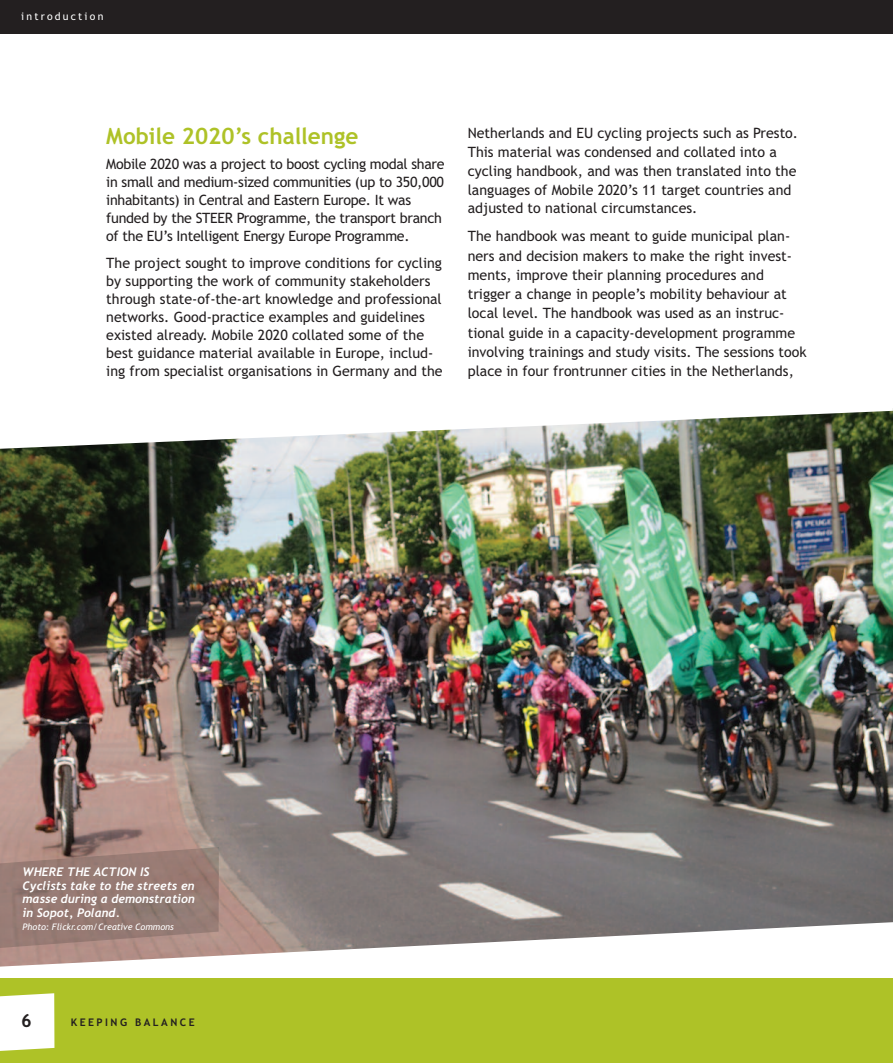
<style>
.page{position:relative;width:893px;height:1063px;background:#fff}
.page>*{position:absolute;margin:0;border:0;box-sizing:border-box;transform-origin:0 0}
.t1{font:700 22.5px "Trebuchet MS";color:#aec227}
.t2{font:700 18px "Trebuchet MS";color:#231f20}
.t3{font:14.25px/19.4px "Trebuchet MS";color:#231f20}
.t4{font:14.25px/18.1px "Trebuchet MS";letter-spacing:-.02em;color:#231f20}
.t5{font:italic 700 12px/13.5px "Trebuchet";color:#fff}
.t6{font:700 10.5px "Trebuchet MS";letter-spacing:.235em;color:#231f20}
.t7{font:10.5px "Trebuchet MS";letter-spacing:.21em;color:#fff}
.t8{font:italic 9px "Trebuchet MS";color:#fff}
</style>
<div class="page">
<img style="left:0;top:450px;width:893px;height:472px">
<svg style="left:0;top:922px;width:893px;height:45px"></svg>
<div style="left:0;top:0;width:893px;height:34px;background:#231f20"></div>
<div style="left:0;top:978px;width:893px;height:85px;background:#aec227"></div>
<svg style="left:0;top:993px;width:54px;height:58px;background:#fafbf2"></svg>
<svg style="left:0;top:408px;width:893px;height:42px"></svg>
<img style="left:0;top:847px;width:219px;height:102px">
<p class="t7" style="left:21px;top:11px;width:84px">introduction</p>
<h1 class="t1" style="left:106px;top:123px;width:254px">Mobile 2020’s challenge</h1>
<p class="t4" style="left:106px;top:155px;width:340px">Mobile 2020 was a project to boost cycling modal share in small and medium-sized communities (up to 350,000 inhabitants) in Central and Eastern Europe. It was funded by the STEER Programme, the transport branch of the EU’s Intelligent Energy Europe Programme.</p>
<p class="t3" style="left:106px;top:254px;width:338px;line-height:18.1px">The project sought to improve conditions for cycling by supporting the work of community stakeholders through state-of-the-art knowledge and professional networks. Good-practice examples and guidelines existed already. Mobile 2020 collated some of the best guidance material available in Europe, includ&shy;ing from specialist organisations in Germany and the</p>
<p class="t3" style="left:468px;top:124px;width:332px;line-height:18.9px">Netherlands and EU cycling projects such as Presto.<br>This material was condensed and collated into a cycling handbook, and was then translated into the languages of Mobile 2020’s 11 target countries and adjusted to national circumstances.</p>
<p class="t3" style="left:468px;top:227px;width:340px">The handbook was meant to guide municipal plan&shy;ners and decision makers to make the right invest&shy;ments, improve their planning procedures and trigger a change in people’s mobility behaviour at local level. The handbook was used as an instruc&shy;tional guide in a capacity-development programme involving trainings and study visits. The sessions took place in four frontrunner cities in the Netherlands,</p>
<p class="t5" style="left:23px;top:865px;width:174px">WHERE THE ACTION IS<br>Cyclists take to the streets en masse during a demonstration in Sopot, Poland.</p>
<p class="t8" style="left:23px;top:922px;width:153px">Photo: Flickr.com/Creative Commons</p>
<p class="t2" style="left:21px;top:1011px;width:12px">6</p>
<p class="t6" style="left:71px;top:1016px;width:125px">KEEPING BALANCE</p>
</div>
